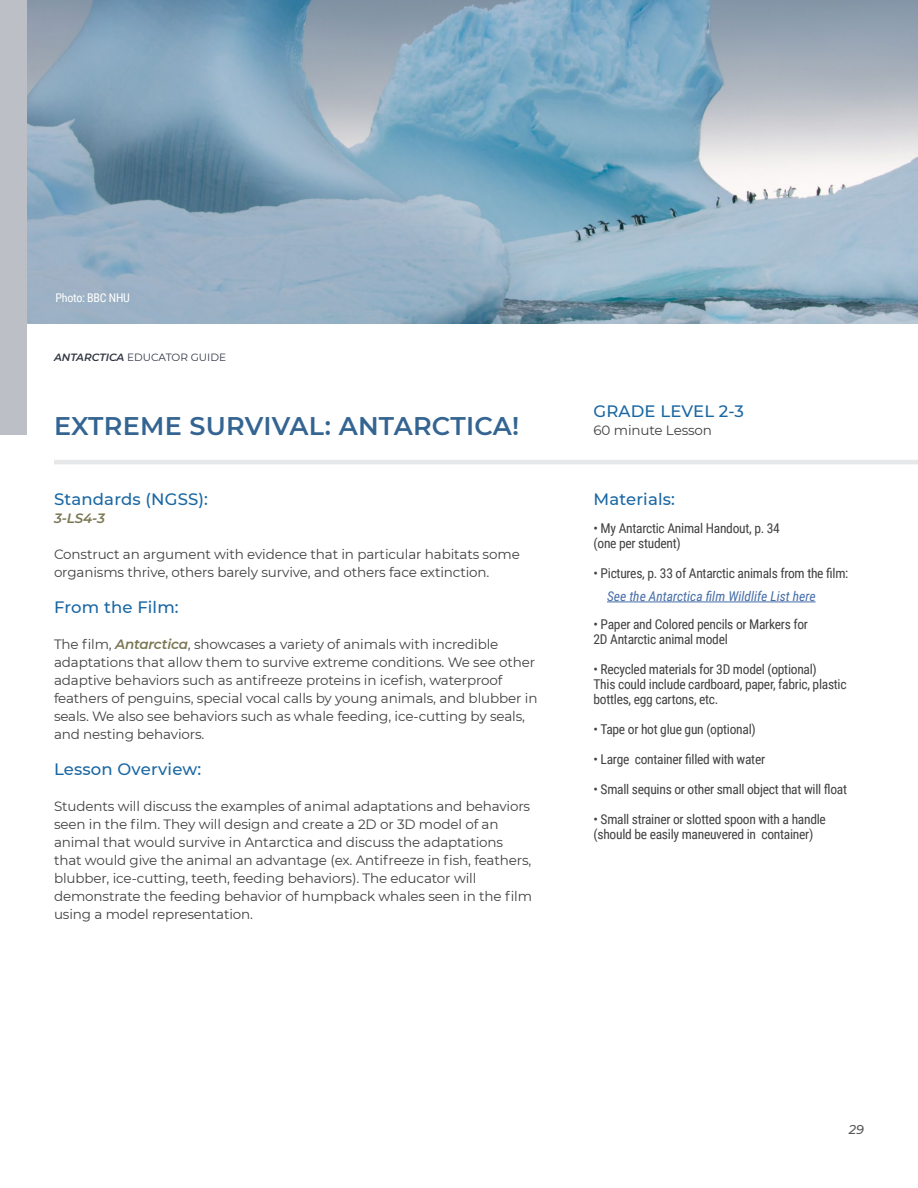
<style>
.page{position:relative;width:918px;height:1188px;background:#fff}
.page>*{position:absolute;margin:0;border:0;box-sizing:border-box;transform-origin:0 0}
.t1{font:600 25.5px "Montserrat";letter-spacing:.01em;color:#346592}
.BodyCopy{font:500 16.5px "Montserrat";letter-spacing:.01em;color:#1a67a3}
.GrayHead2{font:500 16.5px "Montserrat";letter-spacing:.01em;color:#1a67a3}
.BodyCopy-2{font:13.5px/18px "Montserrat";letter-spacing:-.01em;color:#414042}
.Paragraph_Style_2{font:13.5px/15px "Roboto Condensed";letter-spacing:-.02em;color:#414042}
.Questions{font:italic 13.5px "Roboto Condensed";color:#456da9}
.GrayHead2-2{font:13.5px "Montserrat";letter-spacing:-.01em;color:#414042}
.BodyCopy-3{font:italic 600 13.5px "Montserrat";color:#7a7754}
.t2{font:italic 500 12.75px "Montserrat";color:#58595b}
.Questions-2{font:12px "Roboto Condensed";letter-spacing:-.02em;color:#fff}
.t3{font:10.5px "Montserrat";color:#303542}
.s1{font-weight:600;font-style:italic}
.s2{font-weight:600;font-style:italic;color:#7a7754}
</style>
<div class="page">
<img style="left:27px;top:0;width:891px;height:324px">
<div style="left:0;top:0;width:27px;height:434px;background:#bcc0c6"></div>
<hr style="left:54px;top:460px;width:864px;height:4px;background:#e6e7e8">
<hr style="left:607px;top:602px;width:209px;height:1px;background:#456da9">
<p class="Questions-2" style="left:55px;top:289px;width:76px">Photo: BBC NHU</p>
<p class="t3" style="left:54px;top:350px;width:174px"><span class="s1">ANTARCTICA</span> EDUCATOR GUIDE</p>
<p class="t1" style="left:54px;top:408px;width:467px">EXTREME SURVIVAL: ANTARCTICA!</p>
<p class="BodyCopy" style="left:54px;top:487px;width:156px">Standards (NGSS):</p>
<p class="BodyCopy-3" style="left:54px;top:508px;width:52px">3-LS4-3</p>
<p class="BodyCopy-2" style="left:54px;top:544px;width:467px">Construct an argument with evidence that in particular habitats some organisms thrive, others barely survive, and others face extinction.</p>
<p class="BodyCopy" style="left:54px;top:595px;width:126px">From the Film:</p>
<p class="BodyCopy-2" style="left:54px;top:634px;width:485px">The film, <span class="s2">Antarctica</span>, showcases a variety of animals with incredible adaptations that allow them to survive extreme conditions. We see other adaptive behaviors such as antifreeze proteins in icefish, waterproof feathers of penguins, special vocal calls by young animals, and blubber in seals. We also see behaviors such as whale feeding, ice-cutting by seals, and nesting behaviors.</p>
<p class="BodyCopy" style="left:54px;top:757px;width:149px">Lesson Overview:</p>
<p class="BodyCopy-2" style="left:54px;top:796px;width:479px">Students will discuss the examples of animal adaptations and behaviors seen in the film. They will design and create a 2D or 3D model of an animal that would survive in Antarctica and discuss the adaptations that would give the animal an advantage (ex. Antifreeze in fish, feathers, blubber, ice-cutting, teeth, feeding behaviors). The educator will demonstrate the feeding behavior of humpback whales seen in the film using a model representation.</p>
<p class="GrayHead2" style="left:594px;top:400px;width:152px">GRADE LEVEL 2-3</p>
<p class="GrayHead2-2" style="left:594px;top:421px;width:120px">60 minute Lesson</p>
<p class="BodyCopy" style="left:594px;top:487px;width:83px">Materials:</p>
<p class="Paragraph_Style_2" style="left:594px;top:520px;width:188px">• My Antarctic Animal Handout, p. 34 (one per student)</p>
<p class="Paragraph_Style_2" style="left:594px;top:565px;width:256px">• Pictures, p. 33 of Antarctic animals from the film:</p>
<p class="Questions" style="left:607px;top:587px;width:210px">See the Antarctica film Wildlife List here</p>
<p class="Paragraph_Style_2" style="left:594px;top:617px;width:216px">• Paper and Colored pencils or Markers for<br>2D Antarctic animal model</p>
<p class="Paragraph_Style_2" style="left:594px;top:662px;width:255px">• Recycled materials for 3D model (optional)<br>This could include cardboard, paper, fabric, plastic bottles, egg cartons, etc.</p>
<p class="Paragraph_Style_2" style="left:594px;top:722px;width:164px">• Tape or hot glue gun (optional)</p>
<p class="Paragraph_Style_2" style="left:594px;top:752px;width:173px">• Large container filled with water</p>
<p class="Paragraph_Style_2" style="left:594px;top:782px;width:255px">• Small sequins or other small object that will float</p>
<p class="Paragraph_Style_2" style="left:594px;top:812px;width:234px">• Small strainer or slotted spoon with a handle (should be easily maneuvered in container)</p>
<p class="t2" style="left:849px;top:1120px;width:17px">29</p>
</div>
